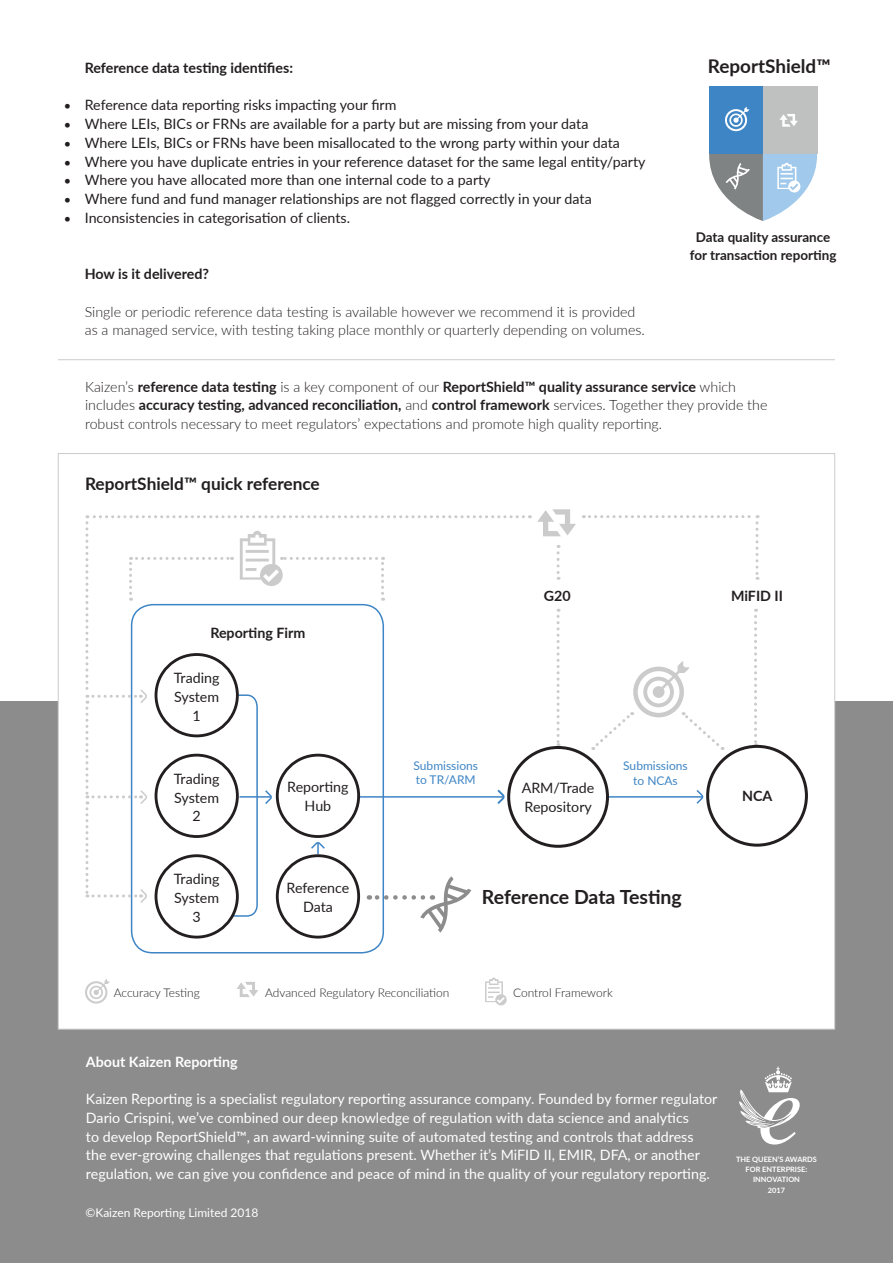
<style>
.page{position:relative;width:893px;height:1263px;background:#fff}
.page>*{position:absolute;margin:0;border:0;box-sizing:border-box;transform-origin:0 0}
.t1{font:700 19.5px "Lato";letter-spacing:-.005em;color:#231f20}
.t2{font:700 18.9px "Lato";color:#231f20}
.t3{font:700 17.25px "Lato";color:#231f20}
.t4{font:14.25px/18.8px "Lato";color:#231f20}
.t5{font:14.25px/18.8px "Lato";color:#fff}
.t6{font:300 14.25px/18.8px "Lato";color:#231f20}
.t7{font:700 14.25px "Lato";color:#231f20}
.t8{font:700 14.25px "Lato";color:#fff}
.t9{font:700 13.5px/18.8px "Lato";color:#231f20;text-align:center}
.t10{font:300 12px "Lato";color:#231f20}
.t11{font:12px/14.4px "Lato";color:#3e85c5}
.t12{font:12px "Lato";color:#fff}
.t13{font:700 7.35px/10.4px "Lato";color:#fff;text-align:center}
.s1{font-size:12.75px}
.s2{font-weight:700}
</style>
<div class="page">
<div style="left:0;top:702px;width:893px;height:561px;background:#8c8c8c"></div>
<svg style="left:739px;top:1067px;width:61px;height:78px"></svg>
<div style="left:58px;top:453px;width:777px;height:576px;background:#fff;border:1px solid #cbcbcb"></div>
<svg style="left:583px;top:515px;width:175px;height:65px"></svg>
<svg style="left:557px;top:545px;width:3px;height:35px"></svg>
<svg style="left:557px;top:609px;width:3px;height:137px"></svg>
<svg style="left:754px;top:609px;width:3px;height:136px"></svg>
<svg style="left:696px;top:790px;width:8px;height:14px"></svg>
<hr style="left:609px;top:796px;width:93px;height:2px;background:#3e85c5">
<div style="left:507px;top:746px;width:102px;height:102px;border:3px solid #231f20;border-radius:50%"></div>
<div style="left:706px;top:745px;width:102px;height:102px;border:3px solid #231f20;border-radius:50%"></div>
<svg style="left:236px;top:982px;width:22px;height:15px"></svg>
<hr style="left:58px;top:359px;width:777px;height:1px;background:#cbcbcb">
<div style="left:709px;top:87px;width:54px;height:67px;background:#3e85c5"></div>
<div style="left:763px;top:87px;width:54px;height:67px;background:#bfc1c1"></div>
<svg style="left:780px;top:114px;width:18px;height:13px"></svg>
<svg style="left:725px;top:107px;width:24px;height:24px"></svg>
<svg style="left:709px;top:154px;width:108px;height:67px"></svg>
<svg style="left:537px;top:509px;width:39px;height:27px"></svg>
<svg style="left:85px;top:515px;width:438px;height:417px"></svg>
<svg style="left:485px;top:977px;width:22px;height:29px"></svg>
<svg style="left:593px;top:661px;width:130px;height:89px"></svg>
<svg style="left:85px;top:979px;width:25px;height:24px"></svg>
<p class="t7" style="left:85px;top:57px;width:210px">Reference data testing identifies:</p>
<p class="t4" style="left:64px;top:95px;width:334px"><span class="s1">•</span> Reference data reporting risks impacting your firm</p>
<p class="t4" style="left:64px;top:114px;width:526px"><span class="s1">•</span> Where LEIs, BICs or FRNs are available for a party but are missing from your data</p>
<p class="t4" style="left:64px;top:133px;width:558px"><span class="s1">•</span> Where LEIs, BICs or FRNs have been misallocated to the wrong party within your data</p>
<p class="t4" style="left:64px;top:151px;width:583px"><span class="s1">•</span> Where you have duplicate entries in your reference dataset for the same legal entity/party</p>
<p class="t4" style="left:64px;top:170px;width:428px"><span class="s1">•</span> Where you have allocated more than one internal code to a party</p>
<p class="t4" style="left:64px;top:189px;width:529px"><span class="s1">•</span> Where fund and fund manager relationships are not flagged correctly in your data</p>
<p class="t4" style="left:64px;top:208px;width:288px"><span class="s1">•</span> Inconsistencies in categorisation of clients.</p>
<p class="t7" style="left:85px;top:263px;width:126px">How is it delivered?</p>
<p class="t6" style="left:85px;top:301px;width:562px">Single or periodic reference data testing is available however we recommend it is provided as a managed service, with testing taking place monthly or quarterly depending on volumes.</p>
<p class="t2" style="left:708px;top:52px;width:124px">ReportShield™</p>
<p class="t9" style="left:690px;top:227px;width:148px">Data quality assurance for transaction reporting</p>
<p class="t6" style="left:85px;top:376px;width:684px">Kaizen’s <span class="s2">reference data testing</span> is a key component of our <span class="s2">ReportShield™ quality assurance service</span> which includes <span class="s2">accuracy testing, advanced reconciliation,</span> and <span class="s2">control framework</span> services. Together they provide the robust controls necessary to meet regulators’ expectations and promote high quality reporting.</p>
<p class="t3" style="left:85px;top:471px;width:236px">ReportShield™ quick reference</p>
<p class="t7" style="left:210px;top:622px;width:96px">Reporting Firm</p>
<p class="t4" style="left:174px;top:668px;width:47px">Trading</p>
<p class="t4" style="left:174px;top:687px;width:47px">System</p>
<p class="t4" style="left:193px;top:706px;width:10px">1</p>
<p class="t4" style="left:174px;top:769px;width:47px">Trading</p>
<p class="t4" style="left:174px;top:787px;width:47px">System</p>
<p class="t4" style="left:193px;top:806px;width:10px">2</p>
<p class="t4" style="left:174px;top:869px;width:47px">Trading</p>
<p class="t4" style="left:174px;top:888px;width:47px">System</p>
<p class="t4" style="left:193px;top:907px;width:10px">3</p>
<p class="t4" style="left:287px;top:777px;width:63px">Reporting</p>
<p class="t4" style="left:305px;top:796px;width:28px">Hub</p>
<p class="t4" style="left:287px;top:878px;width:64px">Reference</p>
<p class="t4" style="left:303px;top:896px;width:31px">Data</p>
<p class="t7" style="left:544px;top:585px;width:28px">G20</p>
<p class="t7" style="left:731px;top:585px;width:53px">MiFID II</p>
<p class="t11" style="left:414px;top:758px;width:66px">Submissions to TR/ARM</p>
<p class="t11" style="left:623px;top:757px;width:66px;line-height:15px;text-align:center">Submissions to NCAs</p>
<p class="t4" style="left:522px;top:778px;width:74px">ARM/Trade<br>Repository</p>
<p class="t1" style="left:482px;top:883px;width:201px">Reference Data Testing</p>
<p class="t7" style="left:742px;top:785px;width:32px">NCA</p>
<p class="t10" style="left:114px;top:984px;width:88px">Accuracy Testing</p>
<p class="t10" style="left:265px;top:984px;width:186px">Advanced Regulatory Reconciliation</p>
<p class="t10" style="left:513px;top:984px;width:101px">Control Framework</p>
<p class="t8" style="left:86px;top:1051px;width:153px">About Kaizen Reporting</p>
<p class="t5" style="left:86px;top:1089px;width:633px">Kaizen Reporting is a specialist regulatory reporting assurance company. Founded by former regulator Dario Crispini, we’ve combined our deep knowledge of regulation with data science and analytics<br>to develop ReportShield™, an award-winning suite of automated testing and controls that address the ever-growing challenges that regulations present. Whether it’s MiFID II, EMIR, DFA, or another regulation, we can give you confidence and peace of mind in the quality of your regulatory reporting.</p>
<p class="t12" style="left:85px;top:1204px;width:174px">©Kaizen Reporting Limited 2018</p>
<p class="t13" style="left:736px;top:1153px;width:82px">THE QUEEN’S AWARDS<br>FOR ENTERPRISE:<br>INNOVATION<br>2017</p>
</div>
